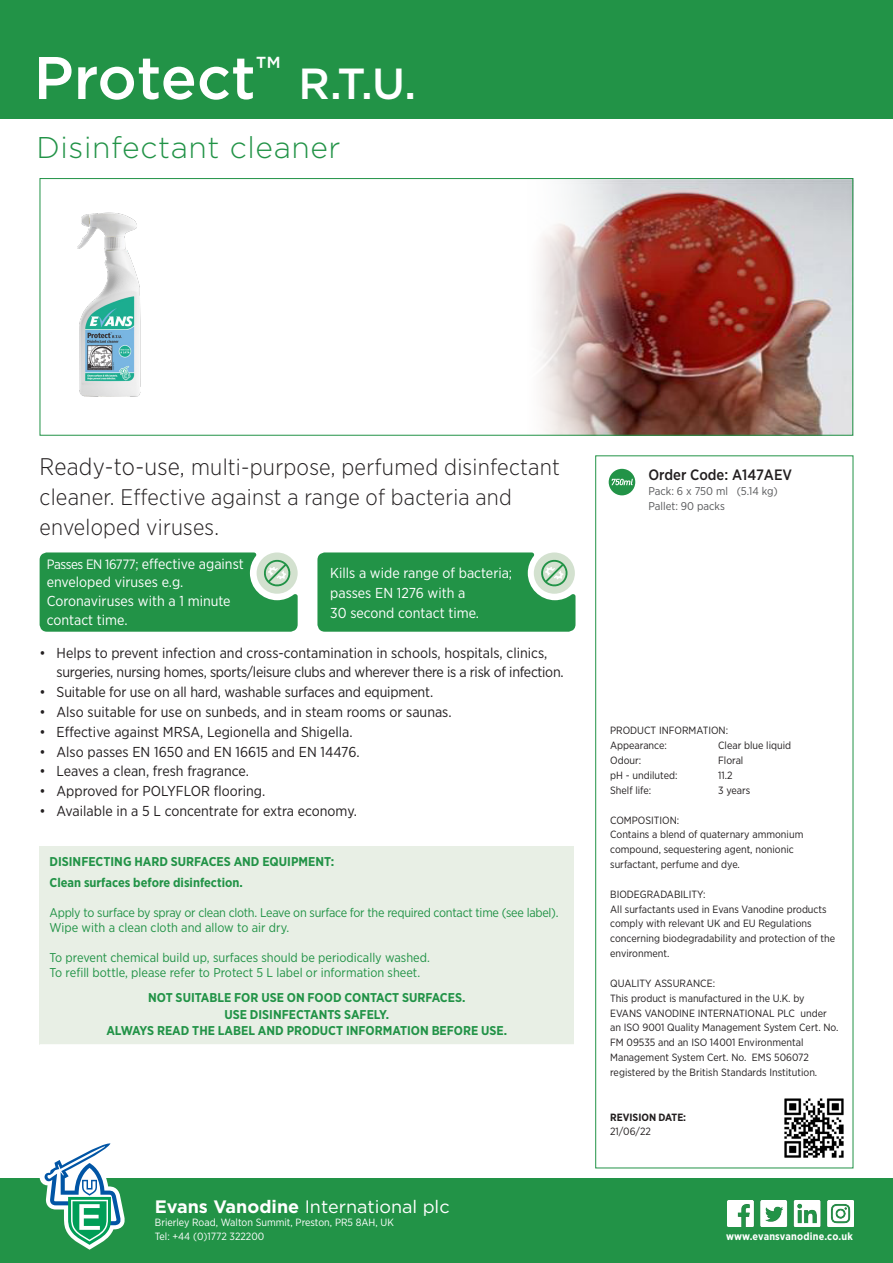
<style>
.page{position:relative;width:893px;height:1263px;background:#fff}
.page>*{position:absolute;margin:0;border:0;box-sizing:border-box;transform-origin:0 0}
.Product_Name{font:500 60px "Gotham";color:#fff}
.Product_Sub-title{font:300 30px "Gotham";letter-spacing:.02em;color:#229347}
.Product_Description{font:300 22.8px "Gotham Narrow";letter-spacing:.01em;color:#231f20}
.Product_Description-2{font:300 22.5px/30px "Gotham Narrow";letter-spacing:.01em;color:#231f20}
.t1{font:18px "Gotham";color:#fff}
.t2{font:500 15px "Gotham Narrow";color:#231f20}
.t3{font:14.4px "Gotham Narrow";color:#231f20}
.t4{font:14.4px/19.8px "Gotham Narrow";letter-spacing:-.02em;color:#231f20}
.Box_Quote_Text{font:14.4px/18.8px "Gotham Narrow";color:#fff}
.How_to_Use_Text{font:700 12.75px "Gotham Narrow";color:#229347}
.How_to_Use_Text-2{font:12.75px "Gotham Narrow";color:#229347}
.How_to_Use_Text-3{font:12.6px "Gotham Narrow";letter-spacing:-.02em;color:#229347}
.t5{font:11.25px "Gotham Narrow";color:#57585a}
.Micro_Text{font:10.5px/14.9px "Gotham Narrow";color:#231f20}
.t6{font:10.5px "Gotham Narrow";color:#fff}
.t7{font:700 10.5px "Gotham Narrow";letter-spacing:.02em;color:#fff}
.Micro_Text-2{font:700 10.5px "Gotham Narrow";color:#231f20}
.s1{font-size:43.5px}
.s2{font-size:24px}
.s3{font-size:22.8px}
.s4{font-size:13.5px}
.s5{font-weight:700}
</style>
<div class="page">
<div style="left:595px;top:455px;width:258px;height:713px;border:1px solid #229347"></div>
<img style="left:784px;top:1098px;width:60px;height:60px">
<img style="left:540px;top:180px;width:311px;height:254px">
<div style="left:40px;top:846px;width:534px;height:199px;background:#e8efe5"></div>
<hr style="left:40px;top:1044px;width:534px;height:2px;background:#fff">
<img style="left:77px;top:212px;width:64px;height:184px">
<svg style="left:40px;top:552px;width:258px;height:80px;background:#369c57"></svg>
<svg style="left:317px;top:552px;width:258px;height:80px;background:#359c56"></svg>
<div style="left:609px;top:469px;width:26px;height:26px;background:#229347;border-radius:50%"></div>
<svg style="left:611px;top:479px;width:22px;height:6px"></svg>
<div style="left:40px;top:178px;width:813px;height:258px;border:1px solid #229347"></div>
<div style="left:0;top:0;width:893px;height:119px;background:#229347"></div>
<div style="left:0;top:1180px;width:893px;height:83px;background:#229347"></div>
<img style="left:727px;top:1200px;width:126px;height:27px">
<svg style="left:39px;top:1143px;width:86px;height:107px"></svg>
<p class="Product_Name" style="left:34px;top:39px;width:384px">Protect<sup>™</sup> <span class="s1">R.T.U.</span></p>
<p class="Product_Sub-title" style="left:36px;top:129px;width:306px">Disinfectant cleaner</p>
<p class="Product_Description" style="left:40px;top:453px;width:522px"><span class="s2">Ready-to-use,</span> multi-purpose, perfumed disinfectant</p>
<p class="Product_Description-2" style="left:40px;top:481px;width:474px"><span class="s3">cleaner.</span> Effective against a range of bacteria and enveloped viruses.</p>
<p class="Box_Quote_Text" style="left:47px;top:554px;width:198px"><span class="s4">Passes EN 16777;</span> effective against enveloped viruses e.g.<br>Coronaviruses with a 1 minute contact time.</p>
<p class="Box_Quote_Text" style="left:330px;top:563px;width:184px;line-height:19.8px">Kills a wide range of bacteria; passes EN 1276 with a<br>30 second contact time.</p>
<p class="t4" style="left:57px;top:642px;width:509px;text-indent:-17px">• Helps to prevent infection and cross-contamination in schools, hospitals, clinics, surgeries, nursing homes, sports/leisure clubs and wherever there is a risk of infection.</p>
<p class="t3" style="left:40px;top:683px;width:395px">• Suitable for use on all hard, washable surfaces and equipment.</p>
<p class="t3" style="left:40px;top:703px;width:414px">• Also suitable for use on sunbeds, and in steam rooms or saunas.</p>
<p class="t3" style="left:40px;top:723px;width:315px">• Effective against MRSA, Legionella and Shigella.</p>
<p class="t3" style="left:40px;top:743px;width:321px">• Also passes EN 1650 and EN 16615 and EN 14476.</p>
<p class="t3" style="left:40px;top:762px;width:211px">• Leaves a clean, fresh fragrance.</p>
<p class="t3" style="left:40px;top:782px;width:227px">• Approved for POLYFLOR flooring.</p>
<p class="t3" style="left:40px;top:802px;width:319px">• Available in a 5 L concentrate for extra economy.</p>
<p class="How_to_Use_Text" style="left:50px;top:853px;width:286px">DISINFECTING HARD SURFACES AND EQUIPMENT:</p>
<p class="How_to_Use_Text" style="left:50px;top:874px;width:195px">Clean surfaces before disinfection.</p>
<p class="How_to_Use_Text-3" style="left:50px;top:904px;width:511px">Apply to surface by spray or clean cloth. Leave on surface for the required contact time (see label).</p>
<p class="How_to_Use_Text-2" style="left:50px;top:919px;width:241px">Wipe with a clean cloth and allow to air dry.</p>
<p class="How_to_Use_Text-2" style="left:50px;top:949px;width:382px">To prevent chemical build up, surfaces should be periodically washed.</p>
<p class="How_to_Use_Text-2" style="left:50px;top:964px;width:372px">To refill bottle, please refer to Protect 5 L label or information sheet.</p>
<p class="How_to_Use_Text" style="left:148px;top:989px;width:319px">NOT SUITABLE FOR USE ON FOOD CONTACT SURFACES.</p>
<p class="How_to_Use_Text" style="left:224px;top:1006px;width:166px">USE DISINFECTANTS SAFELY.</p>
<p class="How_to_Use_Text" style="left:106px;top:1022px;width:402px">ALWAYS READ THE LABEL AND PRODUCT INFORMATION BEFORE USE.</p>
<p class="t2" style="left:648px;top:465px;width:145px">Order Code: A147AEV</p>
<p class="t5" style="left:648px;top:484px;width:131px">Pack: 6 x 750 ml (5.14 kg)</p>
<p class="t5" style="left:648px;top:499px;width:78px">Pallet: 90 packs</p>
<p class="Micro_Text" style="left:610px;top:723px;width:120px">PRODUCT INFORMATION:</p>
<p class="Micro_Text" style="left:610px;top:738px;width:58px">Appearance:</p>
<p class="Micro_Text" style="left:718px;top:738px;width:75px">Clear blue liquid</p>
<p class="Micro_Text" style="left:610px;top:753px;width:33px">Odour:</p>
<p class="Micro_Text" style="left:718px;top:753px;width:27px">Floral</p>
<p class="Micro_Text" style="left:610px;top:768px;width:69px">pH - undiluted:</p>
<p class="Micro_Text" style="left:718px;top:768px;width:16px">11.2</p>
<p class="Micro_Text" style="left:610px;top:782px;width:43px">Shelf life:</p>
<p class="Micro_Text" style="left:718px;top:782px;width:34px">3 years</p>
<p class="Micro_Text" style="left:610px;top:812px;width:71px">COMPOSITION:</p>
<p class="Micro_Text" style="left:610px;top:827px;width:195px">Contains a blend of quaternary ammonium compound, sequestering agent, nonionic surfactant, perfume and dye.</p>
<p class="Micro_Text" style="left:610px;top:886px;width:97px">BIODEGRADABILITY:</p>
<p class="Micro_Text" style="left:610px;top:901px;width:226px">All surfactants used in Evans Vanodine products comply with relevant UK and EU Regulations concerning biodegradability and protection of the environment.</p>
<p class="Micro_Text" style="left:610px;top:975px;width:106px">QUALITY ASSURANCE:</p>
<p class="Micro_Text" style="left:610px;top:990px;width:196px">This product is manufactured in the U.K. by</p>
<p class="Micro_Text" style="left:610px;top:1005px;width:230px">EVANS VANODINE INTERNATIONAL PLC under an ISO 9001 Quality Management System Cert. No.<br>FM 09535 and an ISO 14001 Environmental Management System Cert. No. EMS 506072 registered by the British Standards Institution.</p>
<p class="Micro_Text-2" style="left:610px;top:1110px;width:78px">REVISION DATE:</p>
<p class="Micro_Text" style="left:610px;top:1124px;width:42px">21/06/22</p>
<p class="t1" style="left:155px;top:1195px;width:296px"><span class="s5">Evans Vanodine</span> International plc</p>
<p class="t6" style="left:155px;top:1216px;width:241px">Brierley Road, Walton Summit, Preston, PR5 8AH, UK</p>
<p class="t6" style="left:155px;top:1230px;width:111px">Tel: +44 (0)1772 322200</p>
<p class="t7" style="left:726px;top:1229px;width:128px">www.evansvanodine.co.uk</p>
</div>
